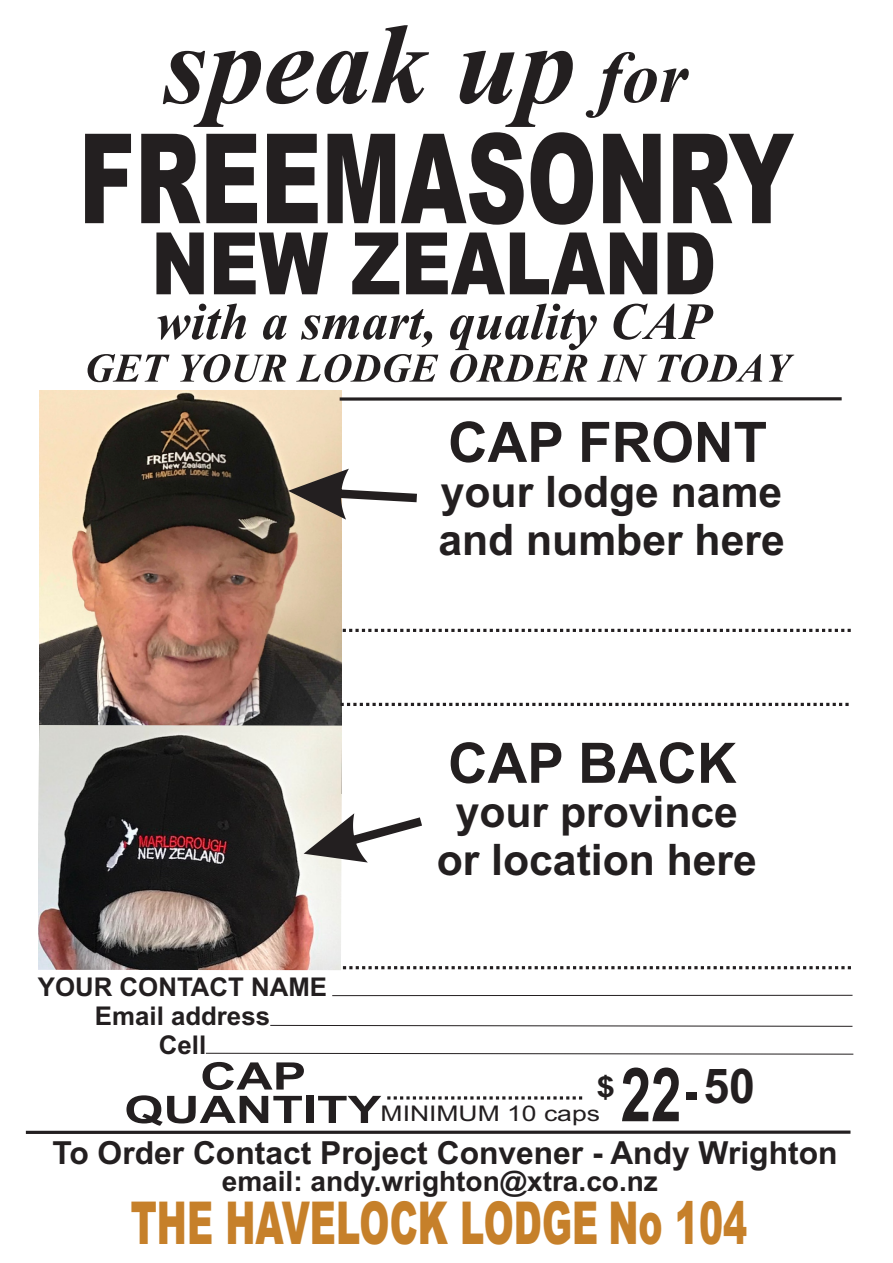
<style>
.page{position:relative;width:893px;height:1263px;background:#fff}
.page>*{position:absolute;margin:0;border:0;box-sizing:border-box;transform-origin:0 0}
.t1{font:700 141.9px "Vijaya";color:#231f20}
.t2{font:900 124.8px "Arial";color:#231f20;scale:.67 1}
.t3{font:900 86.25px "Arial";color:#231f20;scale:.8 1}
.t4{font:700 74.55px "Arial";color:#231f20;scale:.73 1}
.t5{font:700 64.8px "Vijaya";color:#231f20}
.t6{font:900 59.1px "Arial";color:#c6802a;scale:.61 1}
.t7{font:700 55.8px "Arial";color:#231f20}
.t8{font:700 50.55px "Vijaya";color:#231f20}
.t9{font:700 43.5px/48.6px "Arial";color:#231f20}
.t10{font:700 37.95px/33.5px "Arial";color:#231f20;text-align:center;scale:1.33 1}
.t11{font:700 31.8px "Arial";color:#231f20}
.t12{font:700 28.65px "Arial";color:#231f20;scale:1.17 1}
.t13{font:700 28.05px "Arial";color:#231f20}
.t14{font:700 25.8px/28.8px "Arial";color:#231f20;text-align:center}
.t15{font:21.6px "Arial";color:#231f20;scale:1.23 1}
.s1{font-size:91.65px}
</style>
<div class="page">
<img style="left:39px;top:391px;width:302px;height:334px">
<img style="left:38px;top:725px;width:303px;height:245px">
<svg style="left:387px;top:1096px;width:196px;height:3px"></svg>
<svg style="left:288px;top:469px;width:129px;height:51px"></svg>
<svg style="left:343px;top:629px;width:508px;height:3px"></svg>
<svg style="left:341px;top:703px;width:508px;height:3px"></svg>
<svg style="left:304px;top:813px;width:118px;height:49px"></svg>
<svg style="left:343px;top:966px;width:508px;height:3px"></svg>
<hr style="left:332px;top:995px;width:520px;height:1px;background:#231f20">
<svg style="left:270px;top:1024px;width:583px;height:3px"></svg>
<svg style="left:205px;top:1052px;width:649px;height:3px"></svg>
<svg style="left:340px;top:397px;width:502px;height:4px;background:#4f4b4c"></svg>
<svg style="left:26px;top:1130px;width:824px;height:4px;background:#4f4b4c"></svg>
<h1 class="t1" style="left:163px;top:-29px;width:526px">speak up <span class="s1">for</span></h1>
<h2 class="t2" style="left:79px;top:134px;width:1069px">FREEMASONRY</h2>
<h3 class="t3" style="left:151px;top:233px;width:708px">NEW ZEALAND</h3>
<h3 class="t5" style="left:156px;top:279px;width:557px">with a smart, quality CAP</h3>
<p class="t8" style="left:85px;top:335px;width:707px">GET YOUR LODGE ORDER IN TODAY</p>
<p class="t7" style="left:448px;top:421px;width:320px">CAP FRONT</p>
<p class="t9" style="left:438px;top:471px;width:348px">your lodge name and number here</p>
<p class="t14" style="left:38px;top:975px;width:291px">YOUR CONTACT NAME<br>Email address<br>Cell</p>
<p class="t7" style="left:448px;top:742px;width:290px">CAP BACK</p>
<p class="t9" style="left:437px;top:791px;width:322px;text-align:center">your province or location here</p>
<p class="t10" style="left:124px;top:1063px;width:195px">CAP<br>QUANTITY</p>
<p class="t12" style="left:596px;top:1076px;width:17px">$</p>
<h3 class="t4" style="left:621px;top:1067px;width:186px">22<sup>.</sup><sup>50</sup></h3>
<p class="t15" style="left:381px;top:1105px;width:180px">MINIMUM 10 caps</p>
<p class="t11" style="left:52px;top:1141px;width:787px">To Order Contact Project Convener - Andy Wrighton</p>
<p class="t13" style="left:222px;top:1170px;width:438px">email: andy.wrighton@xtra.co.nz</p>
<h3 class="t6" style="left:131px;top:1201px;width:1012px">THE HAVELOCK LODGE No 104</h3>
</div>
